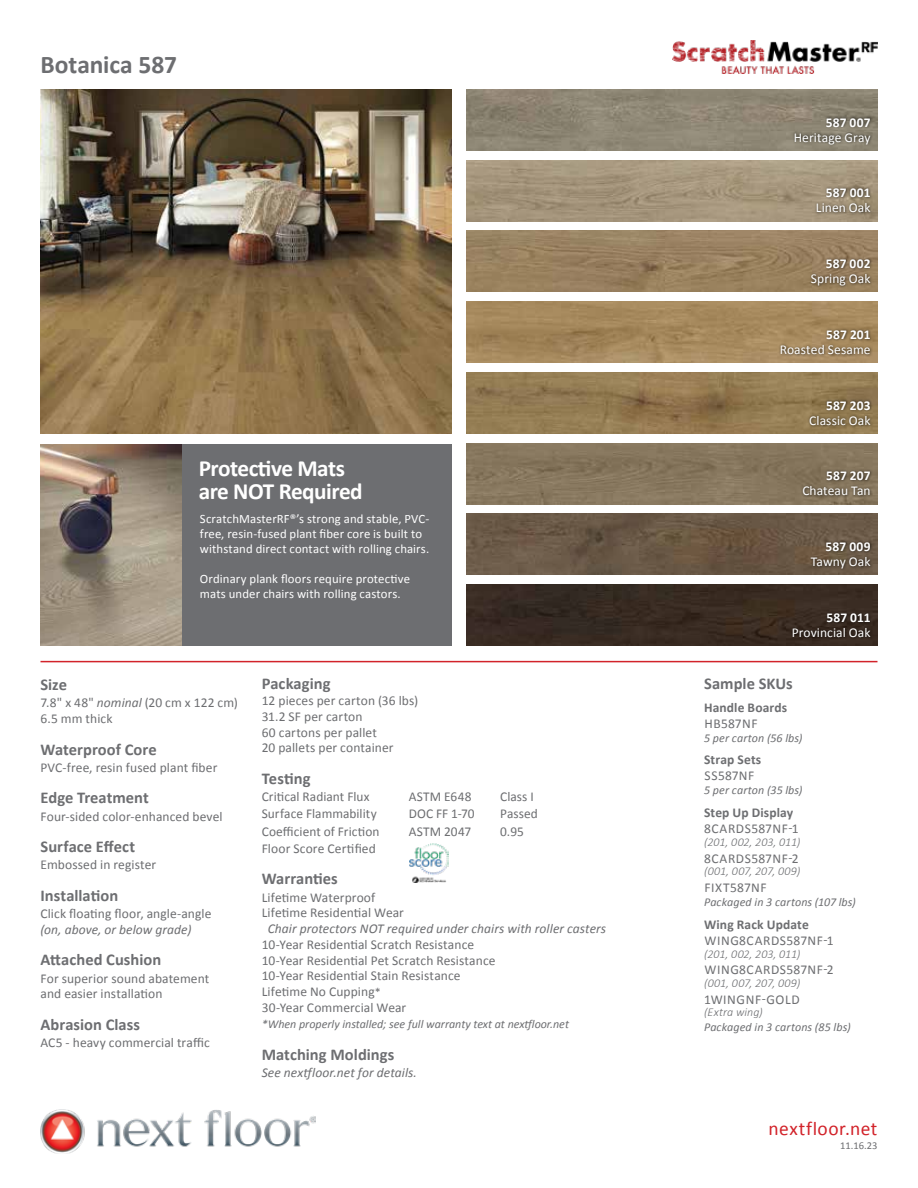
<style>
.page{position:relative;width:918px;height:1188px;background:#fff}
.page>*{position:absolute;margin:0;border:0;box-sizing:border-box;transform-origin:0 0}
.t1{font:700 25.5px "Calibri";color:#6d6e71}
.t2{font:700 23.25px/23px "Calibri";letter-spacing:-.02em;color:#fff}
.t3{font:19.5px "Calibri";letter-spacing:.02em;color:#d2232a}
.t4{font:700 16.5px "Calibri";color:#6d6e71}
.t5{font:13.5px/15.8px "Calibri";letter-spacing:.005em;color:#6d6e71}
.t6{font:italic 13.5px "Calibri";letter-spacing:.005em;color:#6d6e71}
.t7{font:13.5px "Calibri";letter-spacing:.005em;color:#fff}
.t8{font:700 13.5px "Calibri";letter-spacing:.01em;color:#fff}
.t9{font:700 13.5px "Calibri";letter-spacing:.01em;color:#6d6e71}
.t10{font:13.5px "Calibri";letter-spacing:.035em;color:#6d6e71}
.t11{font:13.5px "Calibri";letter-spacing:.04em;color:#6d6e71}
.t12{font:13.5px "Calibri";letter-spacing:.045em;color:#6d6e71}
.t13{font:13.5px "Calibri";letter-spacing:.025em;color:#6d6e71}
.t14{font:12.75px/15px "Calibri";letter-spacing:.01em;color:#fff}
.t15{font:italic 12px "Calibri";color:#6d6e71}
.t16{font:italic 300 12px "Calibri";letter-spacing:.005em;color:#6d6e71}
.t17{font:10.5px "Calibri";color:#6d6e71}
.s1{font-style:italic}
.s2{font-size:12px}
</style>
<div class="page">
<hr style="left:40px;top:661px;width:838px;height:1px;background:#d2232a">
<img style="left:40px;top:1110px;width:275px;height:44px">
<img style="left:466px;top:231px;width:412px;height:61px">
<div style="left:808px;top:257px;width:65px;height:31px;background:#000;opacity:.75"></div>
<img style="left:40px;top:89px;width:411px;height:344px">
<img style="left:466px;top:514px;width:412px;height:61px">
<div style="left:808px;top:540px;width:65px;height:31px;background:#000;opacity:.75"></div>
<img style="left:466px;top:585px;width:412px;height:61px">
<div style="left:790px;top:611px;width:83px;height:29px;background:#000;opacity:.75"></div>
<img style="left:466px;top:302px;width:412px;height:61px">
<div style="left:778px;top:328px;width:95px;height:29px;background:#000;opacity:.75"></div>
<img style="left:466px;top:160px;width:412px;height:61px">
<div style="left:814px;top:186px;width:59px;height:29px;background:#000;opacity:.75"></div>
<img style="left:466px;top:89px;width:412px;height:61px">
<div style="left:792px;top:115px;width:81px;height:32px;background:#000;opacity:.75"></div>
<img style="left:466px;top:443px;width:412px;height:61px">
<div style="left:800px;top:469px;width:73px;height:29px;background:#000;opacity:.75"></div>
<img style="left:466px;top:372px;width:412px;height:61px">
<div style="left:807px;top:398px;width:66px;height:30px;background:#000;opacity:.75"></div>
<img style="left:673px;top:40px;width:204px;height:34px">
<img style="left:410px;top:844px;width:38px;height:39px">
<div style="left:182px;top:444px;width:269px;height:202px;background:#6d6e71"></div>
<img style="left:40px;top:444px;width:142px;height:202px">
<h1 class="t1" style="left:40px;top:46px;width:138px">Botanica 587</h1>
<h2 class="t2" style="left:199px;top:456px;width:166px">Protective Mats are NOT Required</h2>
<p class="t14" style="left:200px;top:511px;width:231px">ScratchMasterRF®’s strong and stable, PVC&shy;free, resin-fused plant fiber core is built to withstand direct contact with rolling chairs.</p>
<p class="t14" style="left:200px;top:571px;width:212px">Ordinary plank floors require protective mats under chairs with rolling castors.</p>
<p class="t4" style="left:40px;top:673px;width:28px">Size</p>
<p class="t5" style="left:40px;top:695px;width:199px">7.8" x 48" <span class="s1">nominal</span> (20 cm x 122 cm)<br>6.5 mm thick</p>
<p class="t4" style="left:40px;top:737px;width:118px">Waterproof Core</p>
<p class="t5" style="left:40px;top:759px;width:178px">PVC-free, resin fused plant fiber</p>
<p class="t4" style="left:40px;top:786px;width:110px">Edge Treatment</p>
<p class="t5" style="left:40px;top:808px;width:184px">Four-sided color-enhanced bevel</p>
<p class="t4" style="left:40px;top:835px;width:96px">Surface Effect</p>
<p class="t5" style="left:40px;top:857px;width:117px">Embossed in register</p>
<p class="t4" style="left:40px;top:884px;width:79px">Installation</p>
<p class="t5" style="left:40px;top:905px;width:173px">Click floating floor, angle-angle</p>
<p class="t6" style="left:40px;top:920px;width:152px">(on, above, or below grade)</p>
<p class="t4" style="left:40px;top:948px;width:122px">Attached Cushion</p>
<p class="t5" style="left:40px;top:970px;width:170px">For superior sound abatement and easier installation</p>
<p class="t4" style="left:40px;top:1013px;width:101px">Abrasion Class</p>
<p class="t5" style="left:40px;top:1034px;width:171px">AC5 - heavy commercial traffic</p>
<p class="t4" style="left:262px;top:672px;width:70px">Packaging</p>
<p class="t5" style="left:262px;top:692px;width:158px">12 pieces per carton (36 lbs)<br>31.2 SF per carton<br>60 cartons per pallet<br>20 pallets per container</p>
<p class="t4" style="left:262px;top:767px;width:50px">Testing</p>
<p class="t5" style="left:262px;top:788px;width:109px">Critical Radiant Flux</p>
<p class="t5" style="left:409px;top:788px;width:64px">ASTM E648</p>
<p class="t5" style="left:500px;top:788px;width:35px">Class I</p>
<p class="t5" style="left:262px;top:806px;width:117px">Surface Flammability</p>
<p class="t5" style="left:409px;top:806px;width:67px">DOC FF 1-70</p>
<p class="t5" style="left:500px;top:806px;width:39px">Passed</p>
<p class="t5" style="left:262px;top:823px;width:119px">Coefficient of Friction</p>
<p class="t5" style="left:409px;top:823px;width:64px">ASTM 2047</p>
<p class="t5" style="left:500px;top:823px;width:25px">0.95</p>
<p class="t5" style="left:262px;top:840px;width:116px">Floor Score Certified</p>
<p class="t4" style="left:262px;top:867px;width:78px">Warranties</p>
<p class="t5" style="left:262px;top:889px;width:144px">Lifetime Waterproof<br>Lifetime Residential Wear</p>
<p class="t6" style="left:268px;top:919px;width:340px">Chair protectors NOT required under chairs with roller casters</p>
<p class="t5" style="left:262px;top:936px;width:235px">10-Year Residential Scratch Resistance 10-Year Residential Pet Scratch Resistance 10-Year Residential Stain Resistance Lifetime No Cupping<span class="s2">*<br></span>30-Year Commercial Wear</p>
<p class="t15" style="left:262px;top:1016px;width:309px">*When properly installed; see full warranty text at nextfloor.net</p>
<p class="t4" style="left:262px;top:1043px;width:134px">Matching Moldings</p>
<p class="t6" style="left:262px;top:1063px;width:157px">See nextfloor.net for details.</p>
<p class="t8" style="left:826px;top:113px;width:46px">587 007</p>
<p class="t7" style="left:794px;top:128px;width:78px">Heritage Gray</p>
<p class="t8" style="left:826px;top:183px;width:46px">587 001</p>
<p class="t7" style="left:816px;top:199px;width:56px">Linen Oak</p>
<p class="t8" style="left:826px;top:254px;width:46px">587 002</p>
<p class="t7" style="left:811px;top:269px;width:61px">Spring Oak</p>
<p class="t8" style="left:826px;top:325px;width:46px">587 201</p>
<p class="t7" style="left:780px;top:340px;width:92px">Roasted Sesame</p>
<p class="t8" style="left:826px;top:396px;width:46px">587 203</p>
<p class="t7" style="left:809px;top:411px;width:63px">Classic Oak</p>
<p class="t8" style="left:826px;top:466px;width:46px">587 207</p>
<p class="t7" style="left:802px;top:482px;width:70px">Chateau Tan</p>
<p class="t8" style="left:826px;top:537px;width:47px">587 009</p>
<p class="t7" style="left:811px;top:552px;width:61px">Tawny Oak</p>
<p class="t8" style="left:826px;top:608px;width:46px">587 011</p>
<p class="t7" style="left:792px;top:623px;width:80px">Provincial Oak</p>
<p class="t4" style="left:704px;top:672px;width:90px">Sample SKUs</p>
<p class="t9" style="left:704px;top:698px;width:85px">Handle Boards</p>
<p class="t5" style="left:704px;top:715px;width:55px">HB587NF</p>
<p class="t15" style="left:704px;top:730px;width:100px">5 per carton (56 lbs)</p>
<p class="t9" style="left:704px;top:750px;width:59px">Strap Sets</p>
<p class="t13" style="left:704px;top:766px;width:52px">SS587NF</p>
<p class="t15" style="left:704px;top:782px;width:100px">5 per carton (35 lbs)</p>
<p class="t9" style="left:704px;top:803px;width:91px">Step Up Display</p>
<p class="t10" style="left:704px;top:819px;width:96px">8CARDS587NF-1</p>
<p class="t16" style="left:704px;top:835px;width:98px">(201, 002, 203, 011)</p>
<p class="t10" style="left:704px;top:849px;width:96px">8CARDS587NF-2</p>
<p class="t16" style="left:704px;top:864px;width:98px">(001, 007, 207, 009)</p>
<p class="t10" style="left:704px;top:878px;width:64px">FIXT587NF</p>
<p class="t15" style="left:704px;top:894px;width:153px">Packaged in 3 cartons (107 lbs)</p>
<p class="t9" style="left:704px;top:915px;width:106px">Wing Rack Update</p>
<p class="t11" style="left:704px;top:931px;width:131px">WING8CARDS587NF-1</p>
<p class="t16" style="left:704px;top:946px;width:98px">(201, 002, 203, 011)</p>
<p class="t11" style="left:704px;top:960px;width:131px">WING8CARDS587NF-2</p>
<p class="t16" style="left:704px;top:976px;width:98px">(001, 007, 207, 009)</p>
<p class="t12" style="left:704px;top:990px;width:97px">1WINGNF-GOLD</p>
<p class="t16" style="left:704px;top:1005px;width:60px">(Extra wing)</p>
<p class="t15" style="left:704px;top:1018px;width:148px">Packaged in 3 cartons (85 lbs)</p>
<h3 class="t3" style="left:769px;top:1115px;width:110px">nextfloor.net</h3>
<p class="t17" style="left:840px;top:1138px;width:39px">11.16.23</p>
</div>
